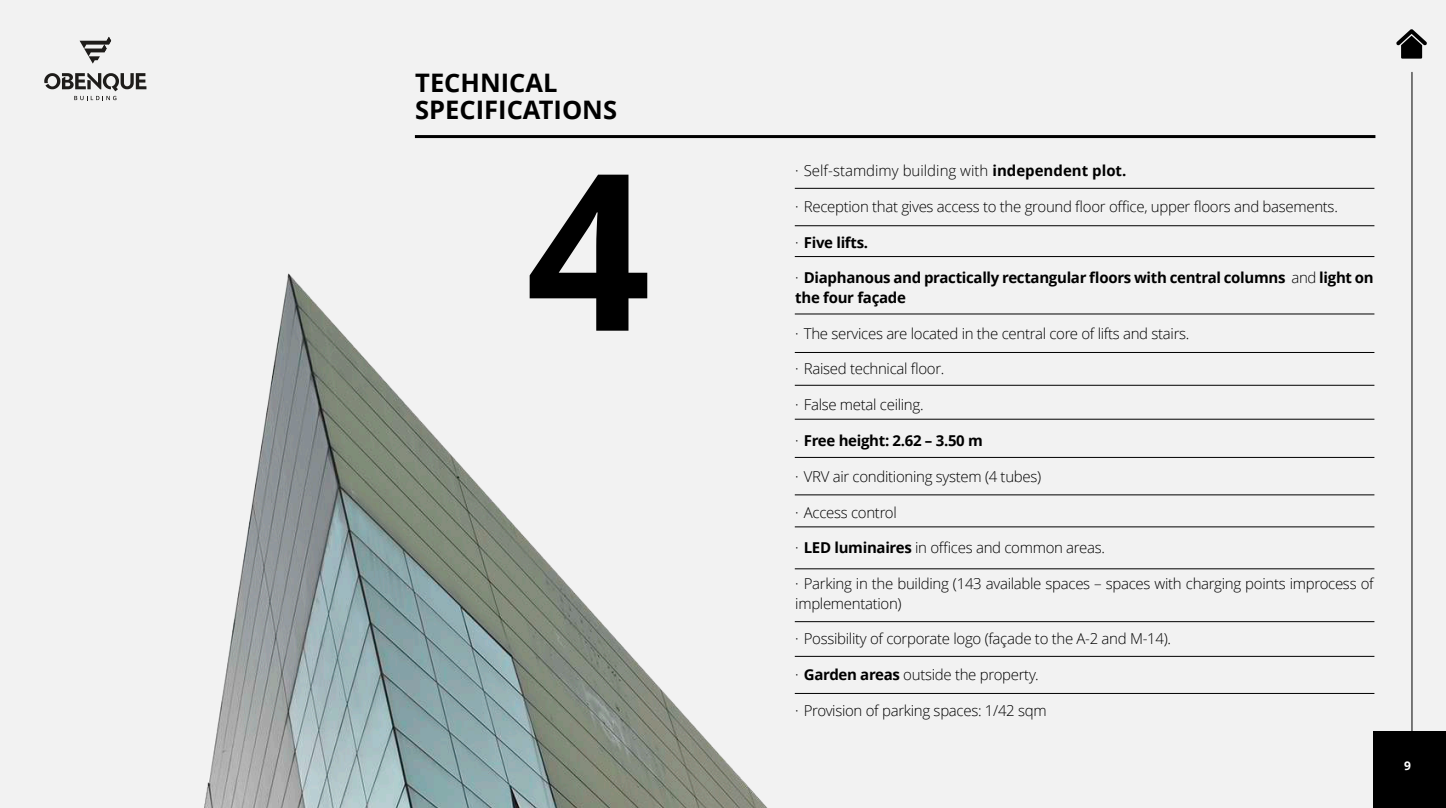
<style>
.page{position:relative;width:1446px;height:808px;background:#f2f2f2}
.page>*{position:absolute;margin:0;border:0;box-sizing:border-box;transform-origin:0 0}
.t1{font:700 218.55px "Open Sans";color:#000}
.t2{font:700 25.5px/27.5px "Open Sans";color:#000}
.t3{font:300 15px/19.4px "Open Sans";letter-spacing:-.02em;color:#000}
.t4{font:700 15px/19.4px "Open Sans";letter-spacing:-.02em;color:#000}
.t5{font:300 15px "Open Sans";color:#000}
.t6{font:700 12px "Open Sans";color:#fff}
.s1{font-weight:700}
.s2{font-weight:300}
</style>
<div class="page">
<hr style="left:416px;top:135px;width:958px;height:3px;background:#000">
<hr style="left:795px;top:188px;width:579px;height:1px;background:#000">
<hr style="left:795px;top:225px;width:579px;height:1px;background:#000">
<hr style="left:795px;top:256px;width:579px;height:1px;background:#000">
<hr style="left:795px;top:314px;width:579px;height:1px;background:#000">
<hr style="left:795px;top:352px;width:579px;height:1px;background:#000">
<hr style="left:795px;top:385px;width:579px;height:1px;background:#000">
<hr style="left:795px;top:419px;width:579px;height:1px;background:#000">
<hr style="left:795px;top:457px;width:579px;height:1px;background:#000">
<hr style="left:795px;top:494px;width:579px;height:1px;background:#000">
<hr style="left:795px;top:526px;width:579px;height:1px;background:#000">
<hr style="left:795px;top:568px;width:579px;height:1px;background:#000">
<hr style="left:795px;top:621px;width:579px;height:1px;background:#000">
<hr style="left:795px;top:656px;width:579px;height:1px;background:#000">
<hr style="left:795px;top:693px;width:579px;height:1px;background:#000">
<hr style="left:1411px;top:72px;width:1px;height:659px;background:#000">
<div style="left:1373px;top:731px;width:73px;height:77px;background:#000"></div>
<svg style="left:80px;top:37px;width:31px;height:27px"></svg>
<svg style="left:44px;top:73px;width:102px;height:27px"></svg>
<img style="left:204px;top:225px;width:611px;height:583px">
<svg style="left:1396px;top:29px;width:31px;height:30px"></svg>
<h2 class="t2" style="left:415px;top:71px;width:203px">TECHNICAL<br>SPECIFICATIONS</h2>
<h1 class="t1" style="left:526px;top:163px;width:126px">4</h1>
<p class="t5" style="left:795px;top:165px;width:333px">· Self-stamdimy building with <span class="s1">independent plot.</span></p>
<p class="t3" style="left:795px;top:198px;width:544px">· Reception that gives access to the ground floor office, upper floors and basements.</p>
<p class="t4" style="left:795px;top:234px;width:74px"><span class="s2">·</span> Five lifts.</p>
<p class="t4" style="left:795px;top:270px;width:580px"><span class="s2">·</span> Diaphanous and practically rectangular floors with central columns <span class="s2">and</span> light on the four façade</p>
<p class="t3" style="left:795px;top:325px;width:396px">· The services are located in the central core of lifts and stairs.</p>
<p class="t3" style="left:795px;top:361px;width:151px">· Raised technical floor.</p>
<p class="t3" style="left:795px;top:397px;width:130px">· False metal ceiling.</p>
<p class="t4" style="left:795px;top:432px;width:189px"><span class="s2">·</span> Free height: 2.62 – 3.50 m</p>
<p class="t3" style="left:795px;top:468px;width:247px">· VRV air conditioning system (4 tubes)</p>
<p class="t3" style="left:795px;top:504px;width:103px">· Access control</p>
<p class="t3" style="left:795px;top:540px;width:311px">· <span class="s1">LED luminaires</span> in offices and common areas.</p>
<p class="t3" style="left:795px;top:576px;width:580px">· Parking in the building (143 available spaces – spaces with charging points improcess of implementation)</p>
<p class="t3" style="left:795px;top:631px;width:377px">· Possibility of corporate logo (façade to the A-2 and M-14).</p>
<p class="t3" style="left:795px;top:666px;width:245px">· <span class="s1">Garden areas</span> outside the property.</p>
<p class="t3" style="left:795px;top:702px;width:253px">· Provision of parking spaces: 1/42 sqm</p>
<p class="t6" style="left:1404px;top:761px;width:8px">9</p>
</div>
